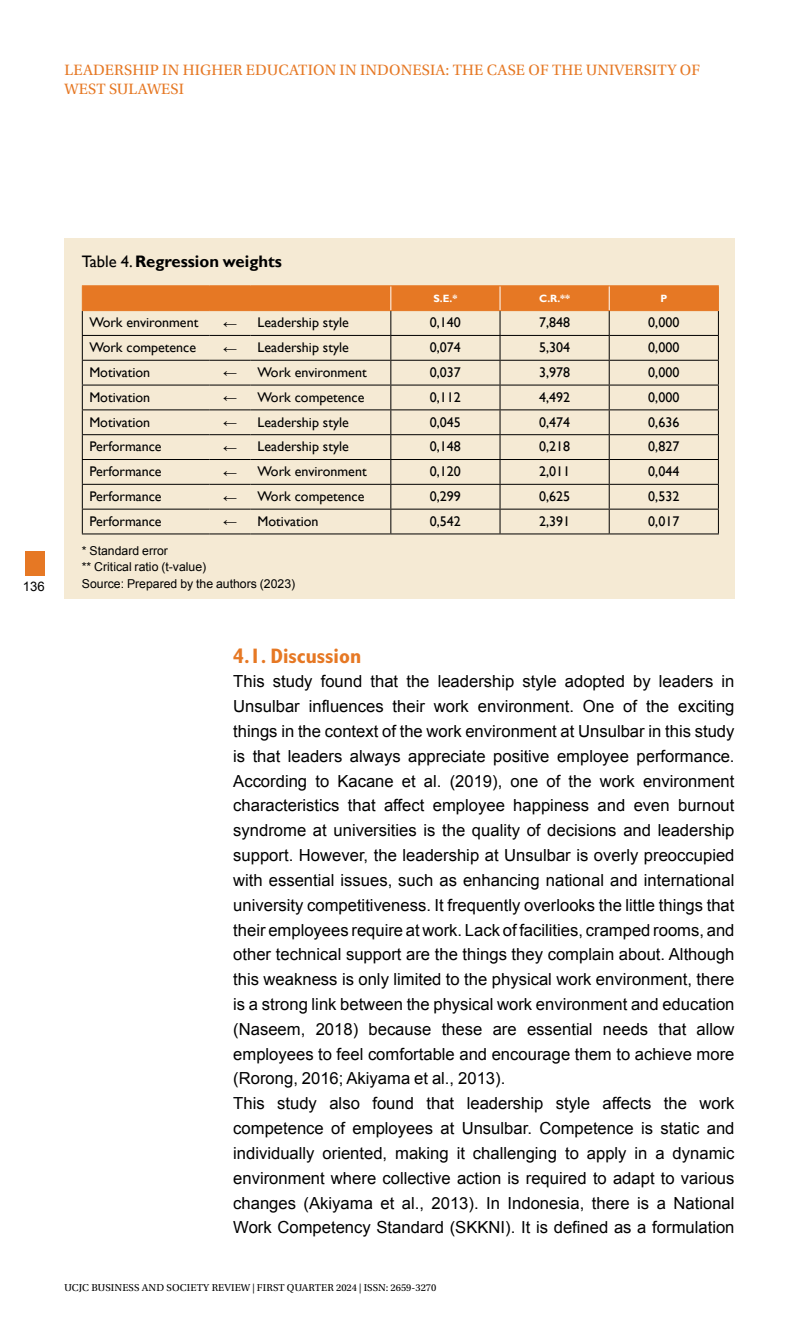
<style>
.page{position:relative;width:809px;height:1340px;background:#fff}
.page>*{position:absolute;margin:0;border:0;box-sizing:border-box;transform-origin:0 0}
.t1{font:700 condensed 21px "Gill Sans Std";color:#e67824}
.t2{font:16.62px/24.8px "Arial";color:#000}
.t3{font:700 16.62px "Gill Sans";color:#000}
.t4{font:15.75px/18.9px "Utopia Std";letter-spacing:.01em;color:#e67824}
.t5{font:14px "Gill Sans";color:#000}
.t6{font:14px "Arial";color:#000}
.t7{font:13.12px "Arial";color:#000}
.t8{font:12.25px/16.6px "Arial";color:#000}
.t9{font:10.5px "Utopia Std";letter-spacing:.01em;color:#000}
.t10{font:700 10.5px "Gill Sans";color:#fff}
.s1{font-weight:400}
</style>
<div class="page">
<div style="left:25px;top:551px;width:20px;height:24px;background:#e67824"></div>
<div style="left:64px;top:238px;width:670px;height:360px;background:#f5ead4"></div>
<hr style="left:82px;top:285px;width:128px;height:1px;background:#e67824">
<hr style="left:210px;top:285px;width:41px;height:1px;background:#e67824">
<hr style="left:251px;top:285px;width:140px;height:1px;background:#e67824">
<hr style="left:391px;top:285px;width:109px;height:1px;background:#e67824">
<hr style="left:500px;top:285px;width:109px;height:1px;background:#e67824">
<hr style="left:609px;top:285px;width:109px;height:1px;background:#e67824">
<svg style="left:82px;top:286px;width:637px;height:247px"></svg>
<hr style="left:82px;top:533px;width:128px;height:1px;background:#000">
<hr style="left:210px;top:533px;width:41px;height:1px;background:#000">
<hr style="left:251px;top:533px;width:140px;height:1px;background:#000">
<hr style="left:391px;top:533px;width:109px;height:1px;background:#000">
<hr style="left:500px;top:533px;width:109px;height:1px;background:#000">
<hr style="left:609px;top:533px;width:109px;height:1px;background:#000">
<p class="t4" style="left:65px;top:61px;width:637px">LEADERSHIP IN HIGHER EDUCATION IN INDONESIA: THE CASE OF THE UNIVERSITY OF<br>WEST SULAWESI</p>
<p class="t7" style="left:23px;top:577px;width:23px">136</p>
<p class="t3" style="left:82px;top:252px;width:201px"><span class="s1">Table 4.</span> Regression weights</p>
<p class="t10" style="left:433px;top:292px;width:25px">S.E.*</p>
<p class="t10" style="left:539px;top:292px;width:33px">C.R.**</p>
<p class="t10" style="left:660px;top:292px;width:8px">P</p>
<p class="t5" style="left:89px;top:314px;width:110px">Work environment</p>
<p class="t6" style="left:223px;top:314px;width:15px">←</p>
<p class="t5" style="left:258px;top:314px;width:93px">Leadership style</p>
<p class="t5" style="left:430px;top:314px;width:33px">0,140</p>
<p class="t5" style="left:539px;top:314px;width:33px">7,848</p>
<p class="t5" style="left:648px;top:314px;width:33px">0,000</p>
<p class="t5" style="left:89px;top:339px;width:108px">Work competence</p>
<p class="t6" style="left:223px;top:338px;width:15px">←</p>
<p class="t5" style="left:258px;top:339px;width:93px">Leadership style</p>
<p class="t5" style="left:430px;top:339px;width:33px">0,074</p>
<p class="t5" style="left:539px;top:339px;width:33px">5,304</p>
<p class="t5" style="left:648px;top:339px;width:33px">0,000</p>
<p class="t5" style="left:89px;top:364px;width:62px">Motivation</p>
<p class="t6" style="left:223px;top:363px;width:15px">←</p>
<p class="t5" style="left:258px;top:364px;width:110px">Work environment</p>
<p class="t5" style="left:430px;top:364px;width:33px">0,037</p>
<p class="t5" style="left:539px;top:364px;width:33px">3,978</p>
<p class="t5" style="left:648px;top:364px;width:33px">0,000</p>
<p class="t5" style="left:89px;top:389px;width:62px">Motivation</p>
<p class="t6" style="left:223px;top:388px;width:15px">←</p>
<p class="t5" style="left:258px;top:389px;width:108px">Work competence</p>
<p class="t5" style="left:430px;top:389px;width:33px">0,112</p>
<p class="t5" style="left:539px;top:389px;width:33px">4,492</p>
<p class="t5" style="left:648px;top:389px;width:33px">0,000</p>
<p class="t5" style="left:89px;top:414px;width:62px">Motivation</p>
<p class="t6" style="left:223px;top:413px;width:15px">←</p>
<p class="t5" style="left:258px;top:414px;width:93px">Leadership style</p>
<p class="t5" style="left:430px;top:414px;width:33px">0,045</p>
<p class="t5" style="left:539px;top:414px;width:33px">0,474</p>
<p class="t5" style="left:648px;top:414px;width:33px">0,636</p>
<p class="t5" style="left:89px;top:438px;width:74px">Performance</p>
<p class="t6" style="left:223px;top:438px;width:15px">←</p>
<p class="t5" style="left:258px;top:438px;width:93px">Leadership style</p>
<p class="t5" style="left:430px;top:438px;width:33px">0,148</p>
<p class="t5" style="left:539px;top:438px;width:33px">0,218</p>
<p class="t5" style="left:648px;top:438px;width:33px">0,827</p>
<p class="t5" style="left:89px;top:463px;width:74px">Performance</p>
<p class="t6" style="left:223px;top:462px;width:15px">←</p>
<p class="t5" style="left:258px;top:463px;width:110px">Work environment</p>
<p class="t5" style="left:430px;top:463px;width:33px">0,120</p>
<p class="t5" style="left:539px;top:463px;width:33px">2,011</p>
<p class="t5" style="left:648px;top:463px;width:33px">0,044</p>
<p class="t5" style="left:89px;top:488px;width:74px">Performance</p>
<p class="t6" style="left:223px;top:487px;width:15px">←</p>
<p class="t5" style="left:258px;top:488px;width:108px">Work competence</p>
<p class="t5" style="left:430px;top:488px;width:33px">0,299</p>
<p class="t5" style="left:539px;top:488px;width:33px">0,625</p>
<p class="t5" style="left:648px;top:488px;width:33px">0,532</p>
<p class="t5" style="left:89px;top:513px;width:74px">Performance</p>
<p class="t6" style="left:223px;top:512px;width:15px">←</p>
<p class="t5" style="left:258px;top:513px;width:62px">Motivation</p>
<p class="t5" style="left:430px;top:513px;width:33px">0,542</p>
<p class="t5" style="left:539px;top:513px;width:33px">2,391</p>
<p class="t5" style="left:648px;top:513px;width:33px">0,017</p>
<p class="t8" style="left:82px;top:542px;width:215px">* Standard error<br>** Critical ratio (t-value)<br>Source: Prepared by the authors (2023)</p>
<p class="t1" style="left:233px;top:643px;width:129px">4.1. Discussion</p>
<p class="t2" style="left:233px;top:669px;width:503px">This study found that the leadership style adopted by leaders in Unsulbar influences their work environment. One of the exciting things in the context of the work environment at Unsulbar in this study is that leaders always appreciate positive employee performance.<br>According to Kacane et al. (2019), one of the work environment characteristics that affect employee happiness and even burnout syndrome at universities is the quality of decisions and leadership support. However, the leadership at Unsulbar is overly preoccupied with essential issues, such as enhancing national and international university competitiveness. It frequently overlooks the little things that their employees require at work. Lack of facilities, cramped rooms, and other technical support are the things they complain about. Although this weakness is only limited to the physical work environment, there is a strong link between the physical work environment and education (Naseem, 2018) because these are essential needs that allow employees to feel comfortable and encourage them to achieve more (Rorong, 2016; Akiyama et al., 2013).<br>This study also found that leadership style affects the work competence of employees at Unsulbar. Competence is static and individually oriented, making it challenging to apply in a dynamic environment where collective action is required to adapt to various changes (Akiyama et al., 2013). In Indonesia, there is a National Work Competency Standard (SKKNI). It is defined as a formulation</p>
<p class="t9" style="left:64px;top:1281px;width:373px">UCJC BUSINESS AND SOCIETY REVIEW | FIRST QUARTER 2024 | ISSN: 2659-3270</p>
</div>
